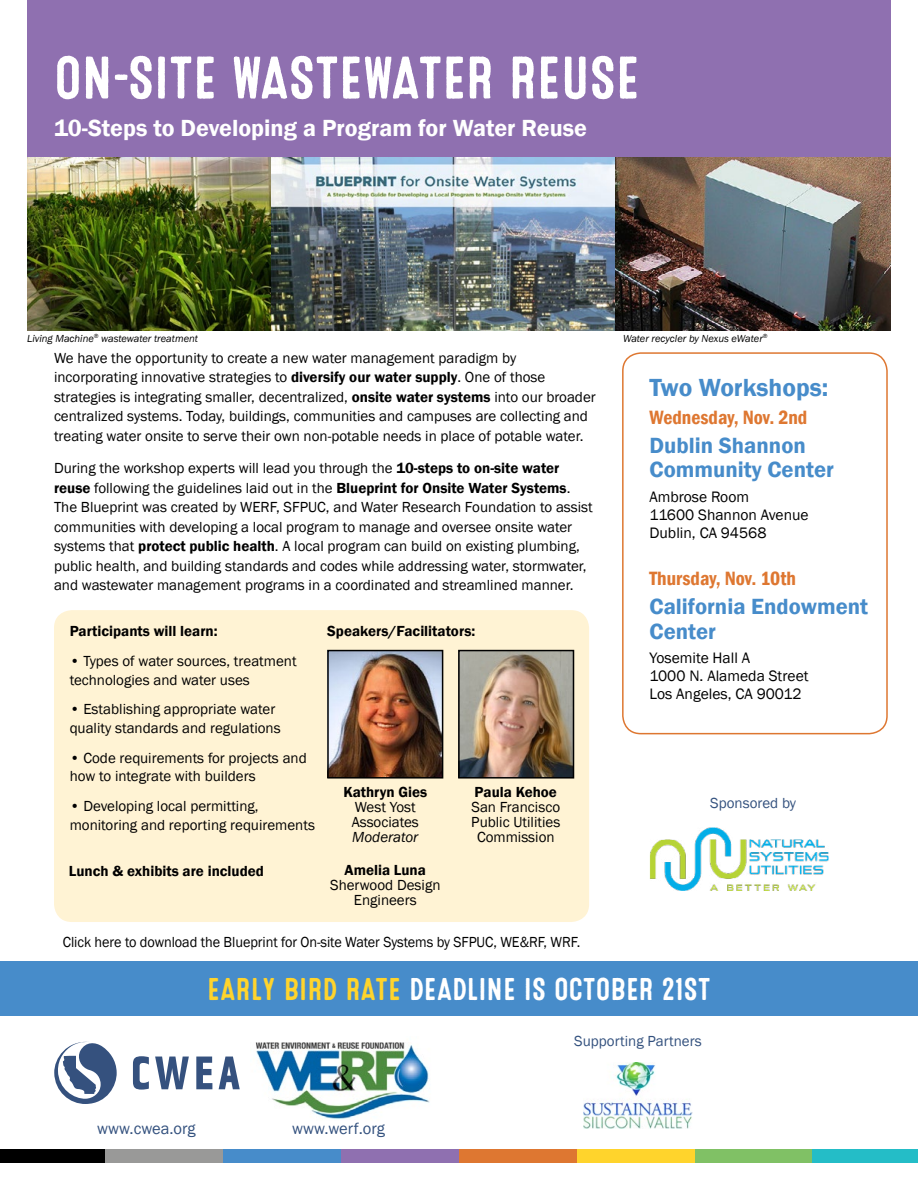
<style>
.page{position:relative;width:918px;height:1188px;background:#fff}
.page>*{position:absolute;margin:0;border:0;box-sizing:border-box;transform-origin:0 0}
.t1{font:60px "Microbrew One";letter-spacing:-.01em;color:#fff}
.t2{font:31.5px "Microbrew One";color:#fff}
.t3{font:600 25.5px "Franklin Gothic";color:#478cca}
.t4{font:600 24px "Franklin Gothic";color:#fff}
.t5{font:600 22.65px/24px "Franklin Gothic";color:#478cca}
.t6{font:600 condensed 19.8px "Franklin Gothic";color:#de7731}
.t7{font:16.5px "Franklin Gothic";color:#33517e}
.t8{font:15.6px/18px "Franklin Gothic";color:#000}
.t9{font:15px/19.5px "Franklin Gothic";color:#000}
.t10{font:600 15px "Franklin Gothic";color:#000}
.t11{font:15px "Franklin Gothic";color:#000;scale:.95 1}
.t12{font:15px "Franklin Gothic";color:#33517e}
.t13{font:italic 15px "Franklin Gothic";color:#000}
.t14{font:italic 10.5px "Franklin Gothic";color:#000}
.s1{font-weight:600}
.s2{color:#ffd42c}
</style>
<div class="page">
<div style="left:54px;top:610px;width:535px;height:312px;background:#fff3d4;border-radius:18px"></div>
<div style="left:622px;top:352px;width:266px;height:382px;border:2px solid #de7731;border-radius:18px"></div>
<div style="left:0;top:961px;width:918px;height:55px;background:#478cca"></div>
<div style="left:0;top:1149px;width:105px;height:13px;background:#000"></div>
<div style="left:105px;top:1149px;width:118px;height:13px;background:#999998"></div>
<div style="left:223px;top:1149px;width:118px;height:13px;background:#478cca"></div>
<div style="left:341px;top:1149px;width:118px;height:13px;background:#8f70b0"></div>
<div style="left:459px;top:1149px;width:118px;height:13px;background:#de7731"></div>
<div style="left:577px;top:1149px;width:118px;height:13px;background:#ffd42c"></div>
<div style="left:695px;top:1149px;width:118px;height:13px;background:#80c165"></div>
<div style="left:813px;top:1149px;width:105px;height:13px;background:#24bdc7"></div>
<div style="left:27px;top:0;width:864px;height:158px;background:#8f70b0"></div>
<img style="left:27px;top:158px;width:244px;height:172px">
<img style="left:271px;top:158px;width:620px;height:172px">
<svg style="left:133px;top:1056px;width:16px;height:34px"></svg>
<svg style="left:155px;top:1057px;width:34px;height:32px"></svg>
<svg style="left:196px;top:1057px;width:16px;height:32px"></svg>
<svg style="left:219px;top:1057px;width:21px;height:32px"></svg>
<svg style="left:54px;top:1041px;width:63px;height:63px"></svg>
<img style="left:255px;top:1042px;width:175px;height:77px">
<img style="left:583px;top:1062px;width:110px;height:66px">
<img style="left:330px;top:653px;width:110px;height:123px">
<div style="left:327px;top:650px;width:116px;height:129px;border:2px solid #000"></div>
<img style="left:461px;top:653px;width:110px;height:123px">
<div style="left:458px;top:650px;width:116px;height:129px;border:2px solid #000"></div>
<img style="left:649px;top:828px;width:180px;height:62px">
<h1 class="t1" style="left:54px;top:44px;width:588px">ON-SITE WASTEWATER REUSE</h1>
<h3 class="t4" style="left:54px;top:113px;width:535px">10-Steps to Developing a Program for Water Reuse</h3>
<p class="t14" style="left:27px;top:332px;width:173px">Living Machine<sup>®</sup> wastewater treatment</p>
<p class="t14" style="left:623px;top:332px;width:146px">Water recycler by Nexus eWater<sup>®</sup></p>
<p class="t9" style="left:54px;top:348px;width:543px">We have the opportunity to create a new water management paradigm by incorporating innovative strategies to <span class="s1">diversify our water supply</span>. One of those strategies is integrating smaller, decentralized, <span class="s1">onsite water systems</span> into our broader centralized systems. Today, buildings, communities and campuses are collecting and treating water onsite to serve their own non-potable needs in place of potable water.</p>
<p class="t9" style="left:54px;top:459px;width:540px">During the workshop experts will lead you through the <span class="s1">10-steps to on-site water reuse</span> following the guidelines laid out in the <span class="s1">Blueprint for Onsite Water Systems</span>.<br>The Blueprint was created by WERF, SFPUC, and Water Research Foundation to assist communities with developing a local program to manage and oversee onsite water systems that <span class="s1">protect public health</span>. A local program can build on existing plumbing, public health, and building standards and codes while addressing water, stormwater, and wastewater management programs in a coordinated and streamlined manner.</p>
<p class="t10" style="left:327px;top:622px;width:150px">Speakers/Facilitators:</p>
<p class="t10" style="left:70px;top:622px;width:149px">Participants will learn:</p>
<p class="t9" style="left:70px;top:652px;width:229px;line-height:18.8px">• Types of water sources, treatment technologies and water uses</p>
<p class="t9" style="left:70px;top:700px;width:213px;line-height:18.8px">• Establishing appropriate water quality standards and regulations</p>
<p class="t9" style="left:70px;top:748px;width:239px;line-height:18.8px">• Code requirements for projects and how to integrate with builders</p>
<p class="t9" style="left:70px;top:797px;width:247px;line-height:18.8px">• Developing local permitting, monitoring and reporting requirements</p>
<p class="t10" style="left:343px;top:782px;width:85px">Kathryn Gies</p>
<p class="t9" style="left:352px;top:799px;width:69px;line-height:15px">West Yost<br>Associates</p>
<p class="t13" style="left:352px;top:827px;width:68px">Moderator</p>
<p class="t10" style="left:345px;top:861px;width:83px">Amelia Luna</p>
<p class="t9" style="left:330px;top:878px;width:112px;line-height:15px;text-align:center">Sherwood Design<br>Engineers</p>
<p class="t11" style="left:63px;top:932px;width:546px">Click here to download the Blueprint for On-site Water Systems by SFPUC, WE&amp;RF, WRF.</p>
<p class="t10" style="left:475px;top:782px;width:84px">Paula Kehoe</p>
<p class="t9" style="left:471px;top:799px;width:91px;line-height:15px;text-align:center">San Francisco<br>Public Utilities<br>Commission</p>
<p class="t10" style="left:69px;top:862px;width:197px">Lunch &amp; exhibits are included</p>
<h3 class="t3" style="left:650px;top:372px;width:180px">Two Workshops:</h3>
<h3 class="t6" style="left:650px;top:404px;width:159px">Wednesday, Nov. 2nd</h3>
<h3 class="t5" style="left:650px;top:434px;width:186px">Dublin Shannon<br>Community Center</h3>
<p class="t8" style="left:650px;top:488px;width:161px">Ambrose Room<br>11600 Shannon Avenue<br>Dublin, CA 94568</p>
<h3 class="t6" style="left:650px;top:565px;width:148px">Thursday, Nov. 10th</h3>
<h3 class="t5" style="left:650px;top:595px;width:220px">California Endowment<br>Center</h3>
<p class="t8" style="left:650px;top:649px;width:160px">Yosemite Hall A<br>1000 N. Alameda Street<br>Los Angeles, CA 90012</p>
<p class="t12" style="left:710px;top:794px;width:87px">Sponsored by</p>
<h2 class="t2" style="left:207px;top:972px;width:505px"><span class="s2">EARLY BIRD RATE</span> DEADLINE IS OCTOBER 21ST</h2>
<p class="t7" style="left:97px;top:1118px;width:100px">www.cwea.org</p>
<p class="t7" style="left:292px;top:1118px;width:94px">www.werf.org</p>
<p class="t12" style="left:574px;top:1031px;width:129px">Supporting Partners</p>
</div>
